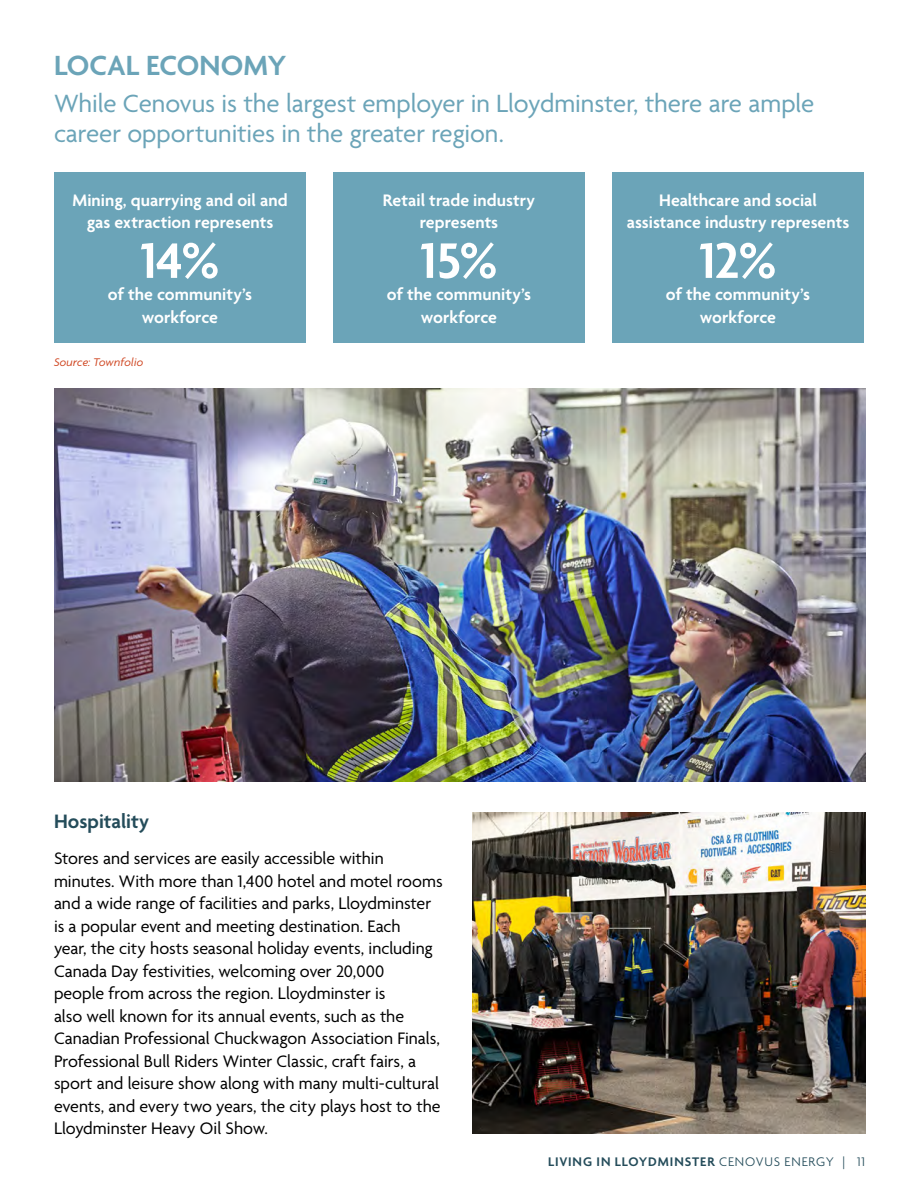
<style>
.page{position:relative;width:918px;height:1188px;background:#fff}
.page>*{position:absolute;margin:0;border:0;box-sizing:border-box;transform-origin:0 0}
.t1{font:600 54px "Agenda";color:#fff}
.t2{font:600 30px "Agenda";letter-spacing:-.005em;color:#6ba4b8}
.t3{font:27px/30px "Agenda";letter-spacing:-.005em;color:#6ba4b8}
.t4{font:600 21px "Agenda";color:#244c5a}
.t5{font:18px/22.5px "Agenda";letter-spacing:-.005em;color:#000}
.t6{font:600 18px/22.5px "Agenda";color:#fff;text-align:center}
.t7{font:600 13.5px "Agenda";letter-spacing:.065em;color:#244c5a}
.t8{font:italic 12px "Agenda";letter-spacing:.01em;color:#cf4520}
.s1{font-weight:300}
</style>
<div class="page">
<div style="left:54px;top:172px;width:252px;height:171px;background:#6ba4b8"></div>
<div style="left:333px;top:172px;width:252px;height:171px;background:#6ba4b8"></div>
<div style="left:612px;top:172px;width:252px;height:171px;background:#6ba4b8"></div>
<img style="left:472px;top:813px;width:393px;height:321px">
<img style="left:54px;top:389px;width:811px;height:392px">
<h2 class="t2" style="left:54px;top:50px;width:234px">LOCAL ECONOMY</h2>
<h3 class="t3" style="left:54px;top:90px;width:762px">While Cenovus is the largest employer in Lloydminster, there are ample career opportunities in the greater region.</h3>
<p class="t6" style="left:72px;top:190px;width:217px">Mining, quarrying and oil and gas extraction represents</p>
<h1 class="t1" style="left:141px;top:232px;width:80px">14%</h1>
<p class="t6" style="left:108px;top:285px;width:146px">of the community’s workforce</p>
<p class="t8" style="left:54px;top:355px;width:91px">Source: Townfolio</p>
<p class="t6" style="left:383px;top:190px;width:154px">Retail trade industry represents</p>
<h1 class="t1" style="left:421px;top:232px;width:78px">15%</h1>
<p class="t6" style="left:387px;top:285px;width:146px">of the community’s workforce</p>
<p class="t6" style="left:627px;top:190px;width:224px">Healthcare and social assistance industry represents</p>
<h1 class="t1" style="left:700px;top:232px;width:78px">12%</h1>
<p class="t6" style="left:666px;top:285px;width:146px">of the community’s workforce</p>
<p class="t4" style="left:54px;top:810px;width:97px">Hospitality</p>
<p class="t5" style="left:54px;top:848px;width:390px">Stores and services are easily accessible within minutes. With more than 1,400 hotel and motel rooms and a wide range of facilities and parks, Lloydminster is a popular event and meeting destination. Each<br>year, the city hosts seasonal holiday events, including Canada Day festivities, welcoming over 20,000<br>people from across the region. Lloydminster is<br>also well known for its annual events, such as the Canadian Professional Chuckwagon Association Finals, Professional Bull Riders Winter Classic, craft fairs, a sport and leisure show along with many multi‑cultural events, and every two years, the city plays host to the Lloydminster Heavy Oil Show.</p>
<p class="t7" style="left:548px;top:1154px;width:318px">LIVING IN LLOYDMINSTER <span class="s1">CENOVUS ENERGY | 11</span></p>
</div>
